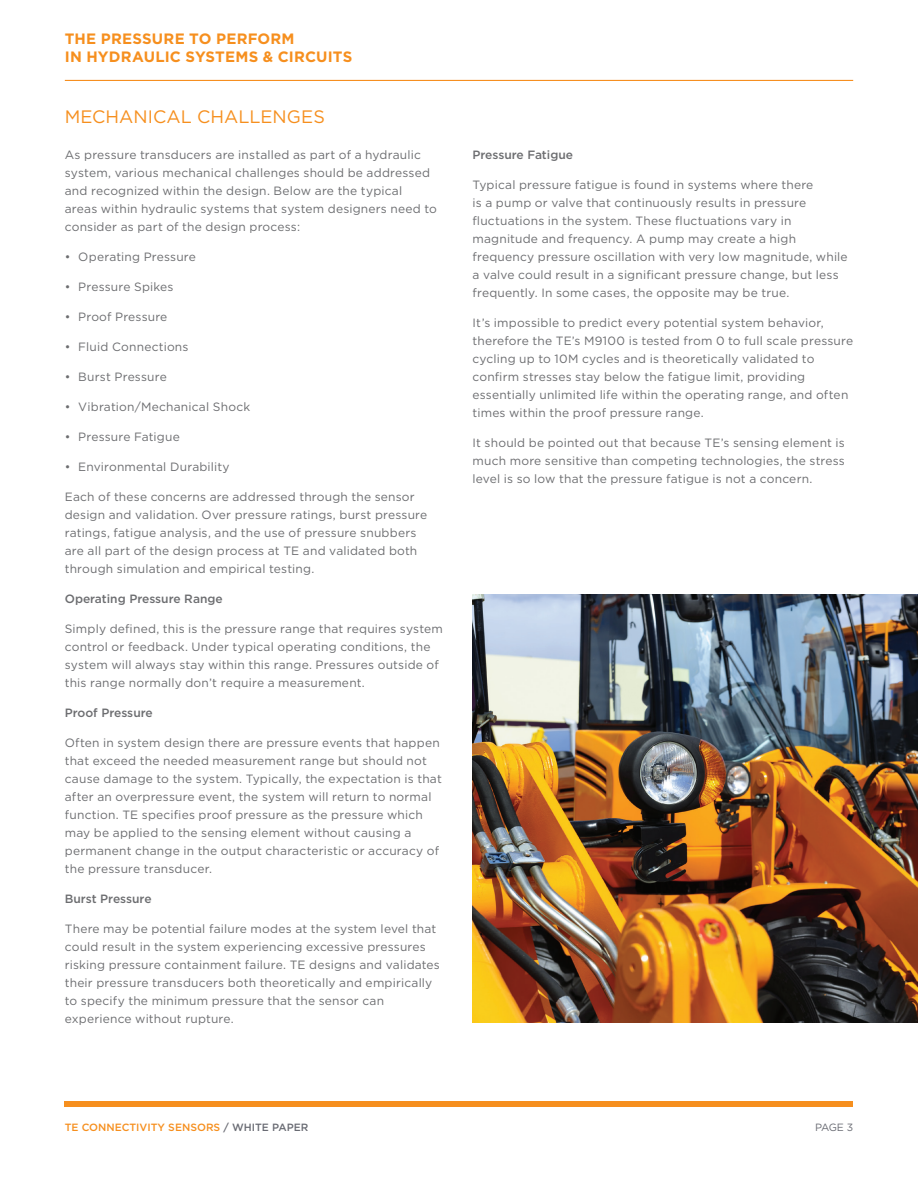
<style>
.page{position:relative;width:918px;height:1188px;background:#fff}
.page>*{position:absolute;margin:0;border:0;box-sizing:border-box;transform-origin:0 0}
.t1{font:18px "Gotham";color:#f68f1e}
.t2{font:700 15px/18px "Gotham";letter-spacing:.015em;color:#f68f1e}
.t3{font:12px/18px "Gotham";letter-spacing:.015em;color:#6c6d70}
.t4{font:500 12px "Gotham";color:#6c6d70}
.t5{font:500 10.5px "Gotham";color:#f68f1e}
.t6{font:10.5px "Gotham";color:#696b73}
.s1{color:#696b73}
</style>
<div class="page">
<div style="left:65px;top:1101px;width:788px;height:6px;background:#f68f1e"></div>
<hr style="left:65px;top:80px;width:788px;height:1px;background:#f68f20">
<img style="left:472px;top:594px;width:446px;height:429px">
<p class="t2" style="left:65px;top:29px;width:289px">THE PRESSURE TO PERFORM<br>IN HYDRAULIC SYSTEMS &amp; CIRCUITS</p>
<h1 class="t1" style="left:65px;top:105px;width:262px">MECHANICAL CHALLENGES</h1>
<p class="t3" style="left:65px;top:145px;width:374px">As pressure transducers are installed as part of a hydraulic system, various mechanical challenges should be addressed and recognized within the design. Below are the typical areas within hydraulic systems that system designers need to consider as part of the design process:</p>
<p class="t3" style="left:65px;top:247px;width:133px">• Operating Pressure</p>
<p class="t3" style="left:65px;top:277px;width:110px">• Pressure Spikes</p>
<p class="t3" style="left:65px;top:307px;width:104px">• Proof Pressure</p>
<p class="t3" style="left:65px;top:337px;width:125px">• Fluid Connections</p>
<p class="t3" style="left:65px;top:367px;width:104px">• Burst Pressure</p>
<p class="t3" style="left:65px;top:397px;width:187px">• Vibration/Mechanical Shock</p>
<p class="t3" style="left:65px;top:427px;width:117px">• Pressure Fatigue</p>
<p class="t3" style="left:65px;top:457px;width:166px">• Environmental Durability</p>
<p class="t3" style="left:65px;top:487px;width:364px">Each of these concerns are addressed through the sensor design and validation. Over pressure ratings, burst pressure ratings, fatigue analysis, and the use of pressure snubbers are all part of the design process at TE and validated both through simulation and empirical testing.</p>
<p class="t4" style="left:65px;top:591px;width:159px">Operating Pressure Range</p>
<p class="t3" style="left:65px;top:619px;width:380px">Simply defined, this is the pressure range that requires system control or feedback. Under typical operating conditions, the system will always stay within this range. Pressures outside of this range normally don’t require a measurement.</p>
<p class="t4" style="left:65px;top:705px;width:89px">Proof Pressure</p>
<p class="t3" style="left:65px;top:733px;width:379px">Often in system design there are pressure events that happen that exceed the needed measurement range but should not cause damage to the system. Typically, the expectation is that after an overpressure event, the system will return to normal function. TE specifies proof pressure as the pressure which may be applied to the sensing element without causing a permanent change in the output characteristic or accuracy of the pressure transducer.</p>
<p class="t4" style="left:65px;top:891px;width:88px">Burst Pressure</p>
<p class="t3" style="left:65px;top:919px;width:377px">There may be potential failure modes at the system level that could result in the system experiencing excessive pressures risking pressure containment failure. TE designs and validates their pressure transducers both theoretically and empirically to specify the minimum pressure that the sensor can experience without rupture.</p>
<p class="t4" style="left:472px;top:147px;width:102px">Pressure Fatigue</p>
<p class="t3" style="left:472px;top:175px;width:377px">Typical pressure fatigue is found in systems where there<br>is a pump or valve that continuously results in pressure fluctuations in the system. These fluctuations vary in magnitude and frequency. A pump may create a high frequency pressure oscillation with very low magnitude, while a valve could result in a significant pressure change, but less frequently. In some cases, the opposite may be true.</p>
<p class="t3" style="left:472px;top:313px;width:382px">It’s impossible to predict every potential system behavior, therefore the TE’s M9100 is tested from 0 to full scale pressure cycling up to 10M cycles and is theoretically validated to confirm stresses stay below the fatigue limit, providing essentially unlimited life within the operating range, and often times within the proof pressure range.</p>
<p class="t3" style="left:472px;top:433px;width:374px;text-align:justify">It should be pointed out that because TE’s sensing element is much more sensitive than competing technologies, the stress level is so low that the pressure fatigue is not a concern.</p>
<p class="t5" style="left:65px;top:1120px;width:245px">TE CONNECTIVITY SENSORS <span class="s1">/ WHITE PAPER</span></p>
<p class="t6" style="left:815px;top:1121px;width:39px">PAGE 3</p>
</div>
